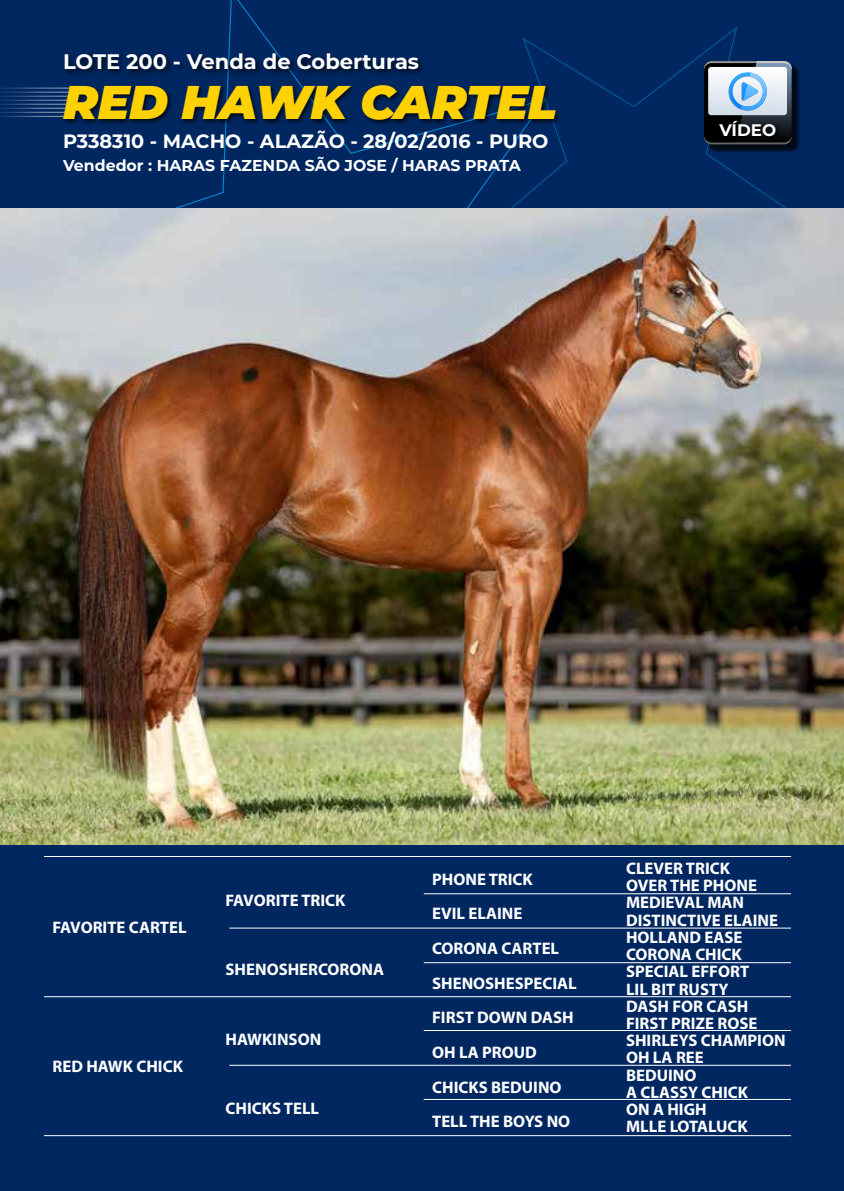
<style>
.page{position:relative;width:844px;height:1191px;background:#fff}
.page>*{position:absolute;margin:0;border:0;box-sizing:border-box;transform-origin:0 0}
.t1{font:italic 900 47.25px "Montserrat";letter-spacing:-.01em;color:#ffd100}
.t2{font:700 21px "Montserrat";color:#fff}
.t3{font:700 19.25px "Montserrat";color:#fff}
.t4{font:700 16.8px/17.2px "Myriad Pro";color:#fff}
.t5{font:700 16.8px "Montserrat";color:#fff}
.t6{font:700 15.75px "Montserrat";color:#fff}
</style>
<div class="page">
<div style="left:0;top:0;width:843px;height:1191px;background:#002760"></div>
<hr style="left:843px;top:0;width:1px;height:1191px;background:#c7eafb">
<svg style="left:467px;top:27px;width:333px;height:181px"></svg>
<hr style="left:44px;top:856px;width:746px;height:1px;background:#fff">
<hr style="left:44px;top:996px;width:746px;height:1px;background:#fff">
<hr style="left:229px;top:927px;width:561px;height:1px;background:#fff">
<hr style="left:229px;top:1064px;width:561px;height:1px;background:#fff">
<hr style="left:423px;top:893px;width:367px;height:1px;background:#fff">
<hr style="left:423px;top:962px;width:367px;height:1px;background:#fff">
<hr style="left:423px;top:1030px;width:367px;height:1px;background:#fff">
<hr style="left:423px;top:1099px;width:367px;height:1px;background:#fff">
<hr style="left:44px;top:1135px;width:746px;height:1px;background:#fff">
<svg style="left:0;top:87px;width:62px;height:2px"></svg>
<hr style="left:0;top:92px;width:71px;height:1px;background:#fff">
<hr style="left:0;top:96px;width:71px;height:1px;background:#fff">
<hr style="left:0;top:100px;width:71px;height:1px;background:#fff">
<svg style="left:0;top:104px;width:62px;height:1px"></svg>
<hr style="left:0;top:108px;width:70px;height:1px;background:#fff">
<hr style="left:0;top:112px;width:70px;height:1px;background:#fff">
<hr style="left:0;top:116px;width:70px;height:1px;background:#fff">
<div style="left:62px;top:51px;width:364px;height:27px;background:#000;opacity:.75"></div>
<div style="left:62px;top:84px;width:499px;height:42px;background:#000;opacity:.75"></div>
<img style="left:0;top:208px;width:843px;height:636px">
<div style="left:707px;top:64px;width:92px;height:89px;background:#000;opacity:.75"></div>
<svg style="left:703px;top:61px;width:88px;height:83px;background:#94a4b3"></svg>
<div style="left:717px;top:119px;width:65px;height:23px;background:#000;opacity:.75"></div>
<p class="t2" style="left:63px;top:46px;width:357px">LOTE 200 - Venda de Coberturas</p>
<h1 class="t1" style="left:63px;top:67px;width:495px">RED HAWK CARTEL</h1>
<p class="t6" style="left:63px;top:154px;width:459px">Vendedor : HARAS FAZENDA SÃO JOSE / HARAS PRATA</p>
<p class="t3" style="left:63px;top:127px;width:487px">P338310 - MACHO - ALAZÃO - 28/02/2016 - PURO</p>
<p class="t5" style="left:719px;top:118px;width:58px">VÍDEO</p>
<p class="t4" style="left:52px;top:918px;width:136px">FAVORITE CARTEL</p>
<p class="t4" style="left:52px;top:1057px;width:132px">RED HAWK CHICK</p>
<p class="t4" style="left:225px;top:891px;width:121px">FAVORITE TRICK</p>
<p class="t4" style="left:225px;top:960px;width:160px">SHENOSHERCORONA</p>
<p class="t4" style="left:225px;top:1029px;width:97px">HAWKINSON</p>
<p class="t4" style="left:225px;top:1099px;width:95px">CHICKS TELL</p>
<p class="t4" style="left:432px;top:861px;width:146px;line-height:34.6px">PHONE TRICK<br>EVIL ELAINE<br>CORONA CARTEL<br>SHENOSHESPECIAL<br>FIRST DOWN DASH<br>OH LA PROUD<br>CHICKS BEDUINO<br>TELL THE BOYS NO</p>
<p class="t4" style="left:626px;top:859px;width:161px">CLEVER TRICK<br>OVER THE PHONE<br>MEDIEVAL MAN<br>DISTINCTIVE ELAINE<br>HOLLAND EASE<br>CORONA CHICK<br>SPECIAL EFFORT<br>LIL BIT RUSTY<br>DASH FOR CASH<br>FIRST PRIZE ROSE<br>SHIRLEYS CHAMPION<br>OH LA REE<br>BEDUINO<br>A CLASSY CHICK<br>ON A HIGH<br>MLLE LOTALUCK</p>
</div>
